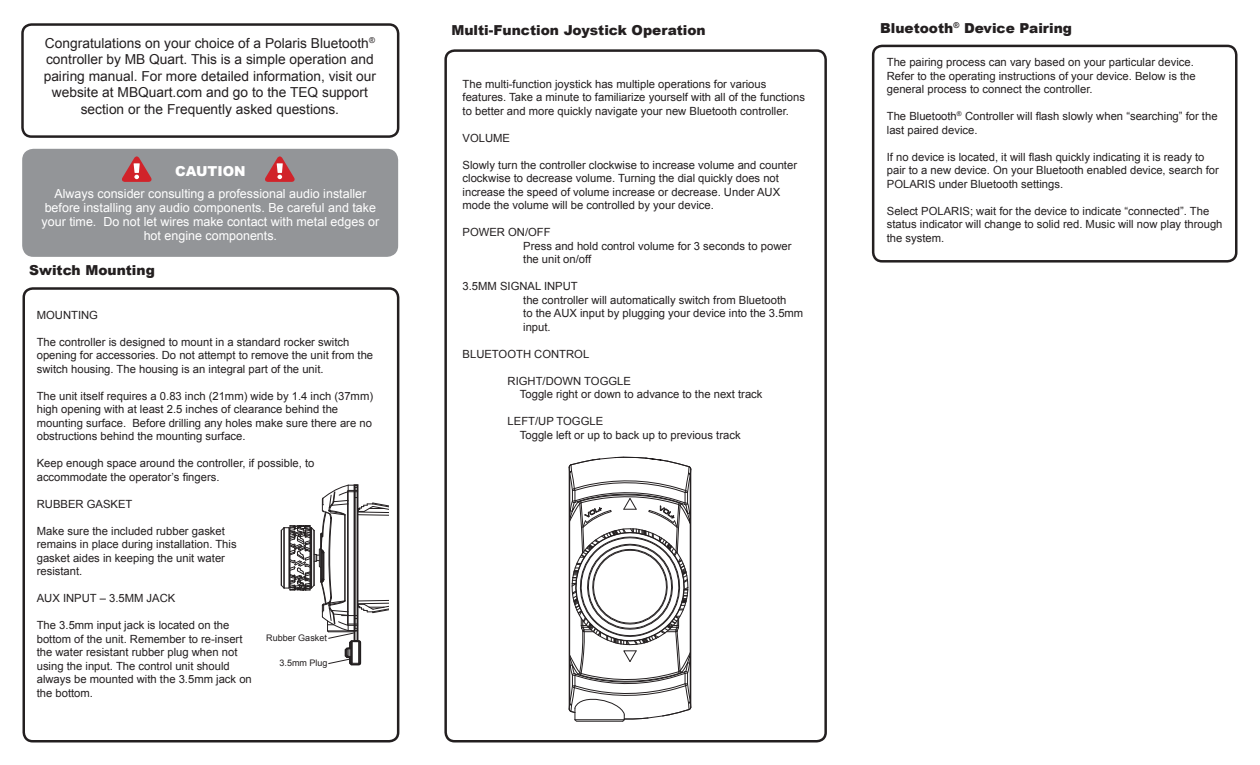
<style>
.page{position:relative;width:1260px;height:765px;background:#fff}
.page>*{position:absolute;margin:0;border:0;box-sizing:border-box;transform-origin:0 0}
.t1{font:13.75px/16.5px "Arial";color:#231f20;text-align:center}
.t2{font:900 13.75px "Arial";color:#231f20}
.t3{font:900 13.75px "Arial";color:#fff}
.t4{font:12.5px/13.8px "Arial";color:#fff;text-align:center}
.t5{font:11.25px/13.5px "Arial";color:#231f20}
.t6{font:9px "Arial";color:#231f20}
</style>
<div class="page">
<div style="left:444px;top:49px;width:383px;height:694px;border:2px solid #231f20;border-radius:9px"></div>
<div style="left:22px;top:149px;width:376px;height:108px;background:#939598;border-radius:11px"></div>
<svg style="left:122px;top:156px;width:30px;height:26px"></svg>
<svg style="left:265px;top:156px;width:30px;height:26px"></svg>
<div style="left:21px;top:23px;width:378px;height:115px;border:2px solid #231f20;border-radius:9px"></div>
<div style="left:23px;top:287px;width:376px;height:456px;border:2px solid #231f20;border-radius:9px"></div>
<div style="left:354px;top:484px;width:4px;height:158px;border:2px solid #231f20"></div>
<svg style="left:281px;top:485px;width:107px;height:181px"></svg>
<svg style="left:568px;top:457px;width:124px;height:265px"></svg>
<div style="left:872px;top:45px;width:366px;height:218px;border:2px solid #231f20;border-radius:9px"></div>
<p class="t1" style="left:44px;top:35px;width:334px">Congratulations on your choice of a Polaris Bluetooth<sup>® </sup>controller by MB Quart. This is a simple operation and pairing manual. For more detailed information, visit our website at MBQuart.com and go to the TEQ support section or the Frequently asked questions.</p>
<p class="t3" style="left:175px;top:161px;width:72px">CAUTION</p>
<p class="t4" style="left:42px;top:187px;width:339px">Always consider consulting a professional audio installer before installing any audio components. Be careful and take your time. Do not let wires make contact with metal edges or hot engine components.</p>
<p class="t2" style="left:29px;top:260px;width:127px">Switch Mounting</p>
<p class="t5" style="left:37px;top:308px;width:63px">MOUNTING</p>
<p class="t5" style="left:37px;top:335px;width:338px">The controller is designed to mount in a standard rocker switch opening for accessories. Do not attempt to remove the unit from the switch housing. The housing is an integral part of the unit.</p>
<p class="t5" style="left:37px;top:389px;width:338px">The unit itself requires a 0.83 inch (21mm) wide by 1.4 inch (37mm) high opening with at least 2.5 inches of clearance behind the mounting surface. Before drilling any holes make sure there are no obstructions behind the mounting surface.</p>
<p class="t5" style="left:37px;top:457px;width:279px">Keep enough space around the controller, if possible, to accommodate the operator’s fingers.</p>
<p class="t5" style="left:37px;top:497px;width:97px">RUBBER GASKET</p>
<p class="t5" style="left:37px;top:524px;width:201px">Make sure the included rubber gasket remains in place during installation. This gasket aides in keeping the unit water resistant.</p>
<p class="t5" style="left:37px;top:592px;width:140px">AUX INPUT – 3.5MM JACK</p>
<p class="t5" style="left:37px;top:619px;width:217px">The 3.5mm input jack is located on the bottom of the unit. Remember to re-insert the water resistant rubber plug when not using the input. The control unit should always be mounted with the 3.5mm jack on the bottom.</p>
<p class="t6" style="left:266px;top:632px;width:62px">Rubber Gasket</p>
<p class="t6" style="left:280px;top:657px;width:50px">3.5mm Plug</p>
<p class="t2" style="left:451px;top:20px;width:256px">Multi-Function Joystick Operation</p>
<p class="t5" style="left:463px;top:77px;width:344px">The multi-function joystick has multiple operations for various features. Take a minute to familiarize yourself with all of the functions to better and more quickly navigate your new Bluetooth controller.</p>
<p class="t5" style="left:463px;top:131px;width:49px">VOLUME</p>
<p class="t5" style="left:463px;top:158px;width:336px">Slowly turn the controller clockwise to increase volume and counter clockwise to decrease volume. Turning the dial quickly does not increase the speed of volume increase or decrease. Under AUX mode the volume will be controlled by your device.</p>
<p class="t5" style="left:523px;top:226px;width:270px;text-indent:-61px">POWER ON/OFF<br>Press and hold control volume for 3 seconds to power the unit on/off</p>
<p class="t5" style="left:523px;top:280px;width:282px;text-indent:-61px">3.5MM SIGNAL INPUT<br>the controller will automatically switch from Bluetooth<br>to the AUX input by plugging your device into the 3.5mm input.</p>
<p class="t5" style="left:463px;top:347px;width:128px">BLUETOOTH CONTROL</p>
<p class="t5" style="left:520px;top:374px;width:244px;text-indent:-12px">RIGHT/DOWN TOGGLE<br>Toggle right or down to advance to the next track</p>
<p class="t5" style="left:520px;top:415px;width:222px;text-indent:-12px">LEFT/UP TOGGLE<br>Toggle left or up to back up to previous track</p>
<p class="t2" style="left:880px;top:18px;width:193px">Bluetooth<sup>®</sup> Device Pairing</p>
<p class="t5" style="left:887px;top:56px;width:310px">The pairing process can vary based on your particular device.<br>Refer to the operating instructions of your device. Below is the general process to connect the controller.</p>
<p class="t5" style="left:887px;top:110px;width:332px">The Bluetooth<sup>®</sup> Controller will flash slowly when “searching” for the last paired device.</p>
<p class="t5" style="left:887px;top:150px;width:334px">If no device is located, it will flash quickly indicating it is ready to pair to a new device. On your Bluetooth enabled device, search for<br>POLARIS under Bluetooth settings.</p>
<p class="t5" style="left:887px;top:204px;width:337px">Select POLARIS; wait for the device to indicate “connected”. The status indicator will change to solid red. Music will now play through the system.</p>
</div>
